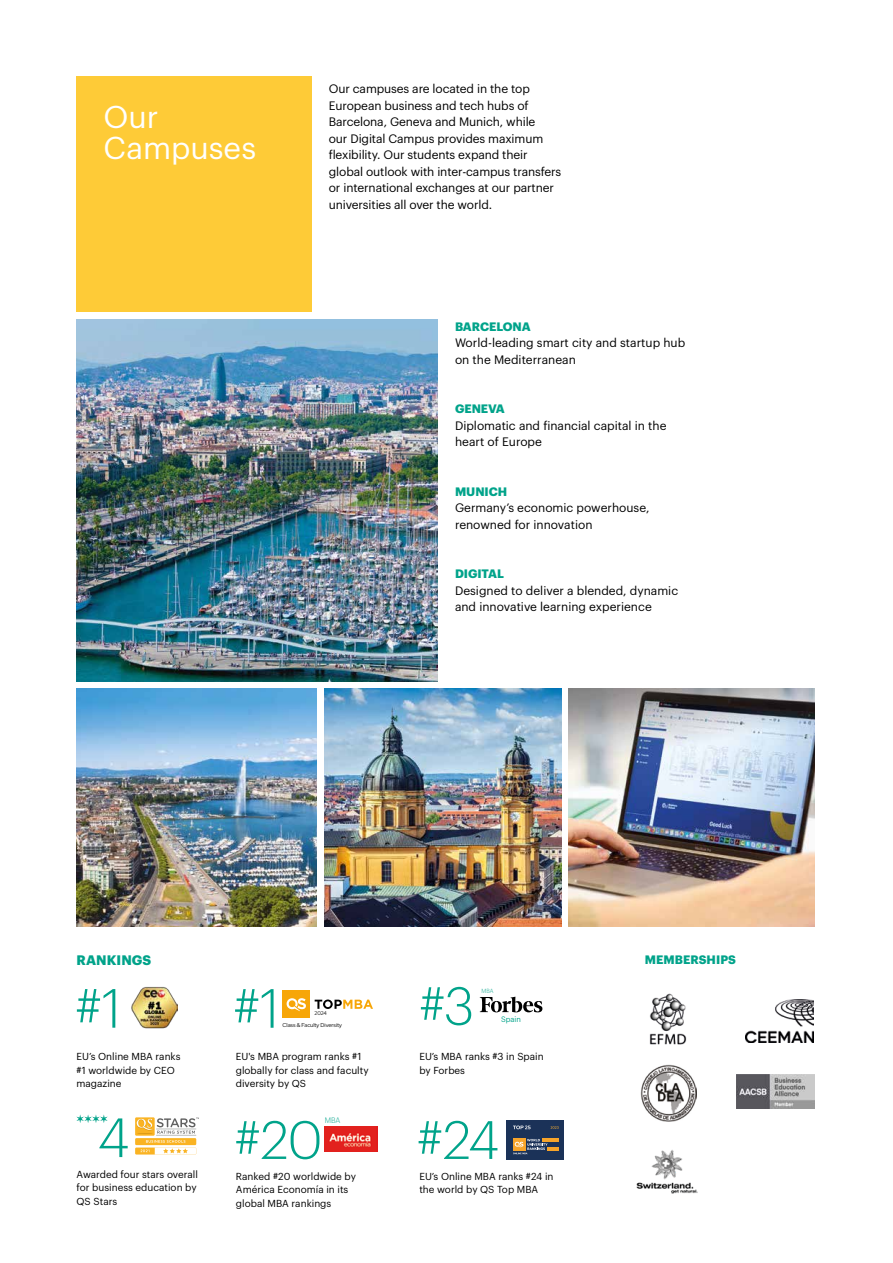
<style>
.page{position:relative;width:893px;height:1263px;background:#fff}
.page>*{position:absolute;margin:0;border:0;box-sizing:border-box;transform-origin:0 0}
.t1{font:300 52.8px "Graphik";color:#00a38a}
.t2{font:30.9px/30.9px "Graphik";color:#fff}
.t3{font:700 13.5px "Graphik";letter-spacing:.005em;color:#00a38a}
.t4{font:12px/16.5px "Graphik";letter-spacing:-.01em;color:#000}
.t5{font:700 12px "Graphik";letter-spacing:-.005em;color:#00a38a}
.t6{font:9.9px/13.5px "Graphik";color:#000}
.t7{font:7.8px "Graphik";color:#00a38a}
.t8{font:300 7.8px "Graphik";color:#00a38a}
.t9{font:300 5.85px "Graphik";color:#00a38a}
.t10{font:300 5.55px "Red Hat Display";color:#000}
.t11{font:300 5.25px "Red Hat Display";color:#000}
</style>
<div class="page">
<div style="left:77px;top:76px;width:235px;height:235px;background:#fecb37"></div>
<img style="left:77px;top:320px;width:361px;height:361px">
<img style="left:77px;top:688px;width:240px;height:238px">
<img style="left:569px;top:688px;width:245px;height:238px">
<img style="left:324px;top:688px;width:237px;height:238px">
<svg style="left:77px;top:1114px;width:51px;height:43px"></svg>
<div style="left:135px;top:1138px;width:61px;height:7px;background:#fab322"></div>
<div style="left:135px;top:1117px;width:20px;height:19px;background:#fab322"></div>
<hr style="left:156px;top:1135px;width:40px;height:1px;background:#bdbebc">
<svg style="left:137px;top:1117px;width:62px;height:17px"></svg>
<svg style="left:135px;top:1140px;width:61px;height:14px"></svg>
<svg style="left:77px;top:989px;width:38px;height:39px"></svg>
<img style="left:325px;top:1126px;width:53px;height:25px">
<svg style="left:235px;top:989px;width:39px;height:39px"></svg>
<svg style="left:480px;top:997px;width:62px;height:15px"></svg>
<div style="left:283px;top:990px;width:27px;height:28px;background:#f7a608"></div>
<svg style="left:286px;top:998px;width:20px;height:13px"></svg>
<svg style="left:315px;top:999px;width:58px;height:10px"></svg>
<div style="left:507px;top:1120px;width:57px;height:40px;background:#1b3258"></div>
<div style="left:513px;top:1138px;width:12px;height:12px;background:#f7a42a"></div>
<hr style="left:542px;top:1138px;width:17px;height:4px;background:#f7a42a">
<svg style="left:513px;top:1139px;width:46px;height:15px"></svg>
<svg style="left:513px;top:1125px;width:18px;height:4px"></svg>
<svg style="left:551px;top:1126px;width:8px;height:3px"></svg>
<img style="left:132px;top:987px;width:45px;height:42px">
<img style="left:640px;top:1065px;width:56px;height:56px">
<img style="left:649px;top:993px;width:38px;height:52px">
<img style="left:746px;top:999px;width:67px;height:43px">
<img style="left:636px;top:1150px;width:62px;height:44px">
<img style="left:736px;top:1075px;width:78px;height:33px">
<h2 class="t2" style="left:104px;top:99px;width:154px">Our<br>Campuses</h2>
<p class="t4" style="left:329px;top:79px;width:234px">Our campuses are located in the top European business and tech hubs of Barcelona, Geneva and Munich, while<br>our Digital Campus provides maximum flexibility. Our students expand their global outlook with inter-campus transfers or international exchanges at our partner universities all over the world.</p>
<p class="t5" style="left:455px;top:317px;width:77px">BARCELONA</p>
<p class="t4" style="left:455px;top:334px;width:232px">World-leading smart city and startup hub on the Mediterranean</p>
<p class="t5" style="left:455px;top:400px;width:51px">GENEVA</p>
<p class="t4" style="left:455px;top:416px;width:213px">Diplomatic and financial capital in the heart of Europe</p>
<p class="t5" style="left:455px;top:482px;width:54px">MUNICH</p>
<p class="t4" style="left:455px;top:499px;width:196px">Germany’s economic powerhouse, renowned for innovation</p>
<p class="t5" style="left:455px;top:565px;width:50px">DIGITAL</p>
<p class="t4" style="left:455px;top:581px;width:225px">Designed to deliver a blended, dynamic and innovative learning experience</p>
<p class="t3" style="left:77px;top:950px;width:76px">RANKINGS</p>
<p class="t11" style="left:315px;top:1010px;width:14px">2024</p>
<p class="t10" style="left:283px;top:1021px;width:61px">Class &amp; Faculty Diversity</p>
<h1 class="t1" style="left:419px;top:967px;width:56px">#3</h1>
<p class="t9" style="left:482px;top:986px;width:13px">MBA</p>
<p class="t7" style="left:501px;top:1013px;width:21px">Spain</p>
<p class="t5" style="left:645px;top:950px;width:93px">MEMBERSHIPS</p>
<p class="t6" style="left:77px;top:1049px;width:105px">EU’s Online MBA ranks #1 worldwide by CEO magazine</p>
<p class="t6" style="left:77px;top:1166px;width:123px">Awarded four stars overall for business education by<br>QS Stars</p>
<p class="t6" style="left:236px;top:1049px;width:134px">EU's MBA program ranks #1 globally for class and faculty diversity by QS</p>
<p class="t6" style="left:419px;top:1049px;width:126px">EU’s MBA ranks #3 in Spain by Forbes</p>
<p class="t8" style="left:325px;top:1115px;width:17px">MBA</p>
<h1 class="t1" style="left:235px;top:1101px;width:89px">#20</h1>
<h1 class="t1" style="left:417px;top:1101px;width:84px">#24</h1>
<p class="t6" style="left:236px;top:1169px;width:122px">Ranked #20 worldwide by<br>América Economía in its global MBA rankings</p>
<p class="t6" style="left:419px;top:1169px;width:136px">EU’s Online MBA ranks #24 in the world by QS Top MBA</p>
</div>
